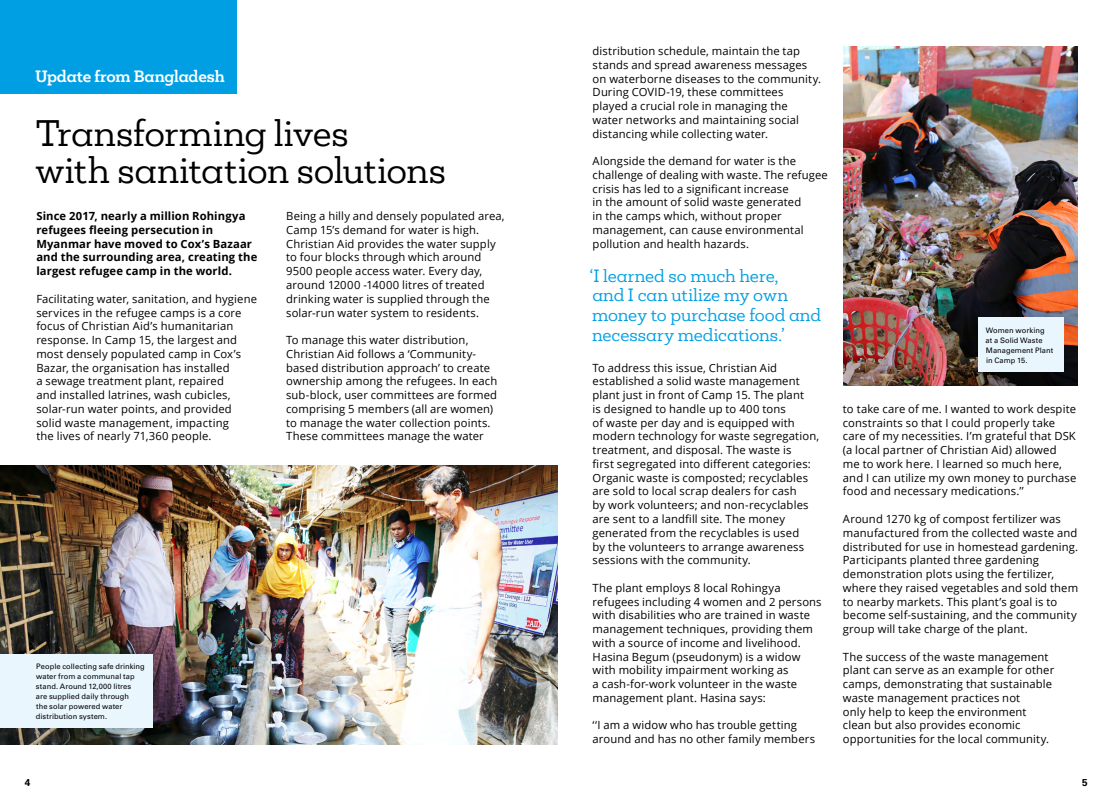
<style>
.page{position:relative;width:1113px;height:798px;background:#fff}
.page>*{position:absolute;margin:0;border:0;box-sizing:border-box;transform-origin:0 0}
.Headline{font:33.75px/37.5px "Mokoko";letter-spacing:-.01em;color:#000}
.Headline-2{font:16.25px/19.5px "Mokoko";color:#009fe3}
._09_country_header-1{font:700 15px "Mokoko";letter-spacing:-.015em;color:#fff}
._06_body_regular_9-1{font:11.25px/13.8px "Open Sans";letter-spacing:.01em;color:#000}
._06_body_regular_9-1-2{font:700 11.25px/13.8px "Open Sans";letter-spacing:.01em;color:#000}
.t1{font:700 10px "Univers CA";color:#000}
._12_Photo_caption_6{font:7.5px/10px "Univers CA";letter-spacing:.005em;color:#000}
</style>
<div class="page">
<div style="left:0;top:0;width:237px;height:93px;background:#009fe3"></div>
<img style="left:0;top:465px;width:557px;height:279px">
<div style="left:0;top:654px;width:152px;height:73px;background:#eaf6fe"></div>
<img style="left:843px;top:46px;width:234px;height:339px">
<div style="left:979px;top:317px;width:85px;height:54px;background:#eaf6fe"></div>
<p class="_09_country_header-1" style="left:35px;top:67px;width:191px">Update from Bangladesh</p>
<p class="Headline" style="left:35px;top:114px;width:412px">Transforming lives<br>with sanitation solutions</p>
<p class="_06_body_regular_9-1-2" style="left:36px;top:209px;width:222px">Since 2017, nearly a million Rohingya refugees fleeing persecution in Myanmar have moved to Cox’s Bazaar and the surrounding area, creating the largest refugee camp in the world.</p>
<p class="_06_body_regular_9-1" style="left:36px;top:291px;width:222px">Facilitating water, sanitation, and hygiene services in the refugee camps is a core focus of Christian Aid’s humanitarian response. In Camp 15, the largest and most densely populated camp in Cox’s Bazar, the organisation has installed<br>a sewage treatment plant, repaired<br>and installed latrines, wash cubicles, solar-run water points, and provided solid waste management, impacting<br>the lives of nearly 71,360 people.</p>
<p class="_06_body_regular_9-1" style="left:286px;top:209px;width:220px">Being a hilly and densely populated area, Camp 15’s demand for water is high.<br>Christian Aid provides the water supply to four blocks through which around 9500 people access water. Every day, around 12000 -14000 litres of treated drinking water is supplied through the solar-run water system to residents.</p>
<p class="_06_body_regular_9-1" style="left:286px;top:333px;width:213px">To manage this water distribution, Christian Aid follows a ‘Community&shy;based distribution approach’ to create ownership among the refugees. In each sub-block, user committees are formed comprising 5 members (all are women) to manage the water collection points.<br>These committees manage the water</p>
<p class="_12_Photo_caption_6" style="left:36px;top:661px;width:110px">People collecting safe drinking water from a communal tap stand. Around 12,000 litres<br>are supplied daily through<br>the solar powered water distribution system.</p>
<p class="_06_body_regular_9-1" style="left:592px;top:44px;width:230px">distribution schedule, maintain the tap stands and spread awareness messages on waterborne diseases to the community.<br>During COVID-19, these committees played a crucial role in managing the<br>water networks and maintaining social distancing while collecting water.</p>
<p class="_06_body_regular_9-1" style="left:592px;top:154px;width:237px">Alongside the demand for water is the challenge of dealing with waste. The refugee crisis has led to a significant increase<br>in the amount of solid waste generated<br>in the camps which, without proper management, can cause environmental pollution and health hazards.</p>
<p class="Headline-2" style="left:590px;top:266px;width:233px">‘I learned so much here,<br>and I can utilize my own money to purchase food and necessary medications.’</p>
<p class="_06_body_regular_9-1" style="left:592px;top:360px;width:228px">To address this issue, Christian Aid established a solid waste management plant just in front of Camp 15. The plant<br>is designed to handle up to 400 tons<br>of waste per day and is equipped with modern technology for waste segregation, treatment, and disposal. The waste is<br>first segregated into different categories:<br>Organic waste is composted; recyclables are sold to local scrap dealers for cash<br>by work volunteers; and non-recyclables are sent to a landfill site. The money generated from the recyclables is used<br>by the volunteers to arrange awareness sessions with the community.</p>
<p class="_06_body_regular_9-1" style="left:592px;top:580px;width:230px">The plant employs 8 local Rohingya refugees including 4 women and 2 persons with disabilities who are trained in waste management techniques, providing them with a source of income and livelihood.<br>Hasina Begum (pseudonym) is a widow with mobility impairment working as<br>a cash-for-work volunteer in the waste management plant. Hasina says:</p>
<p class="_06_body_regular_9-1" style="left:592px;top:718px;width:224px">‘‘I am a widow who has trouble getting around and has no other family members</p>
<p class="_12_Photo_caption_6" style="left:985px;top:325px;width:69px">Women working<br>at a Solid Waste<br>Management Plant in Camp 15.</p>
<p class="_06_body_regular_9-1" style="left:843px;top:401px;width:235px">to take care of me. I wanted to work despite constraints so that I could properly take care of my necessities. I’m grateful that DSK (a local partner of Christian Aid) allowed<br>me to work here. I learned so much here, and I can utilize my own money to purchase food and necessary medications.’’</p>
<p class="_06_body_regular_9-1" style="left:843px;top:511px;width:237px">Around 1270 kg of compost fertilizer was manufactured from the collected waste and distributed for use in homestead gardening.<br>Participants planted three gardening demonstration plots using the fertilizer, where they raised vegetables and sold them to nearby markets. This plant’s goal is to become self-sustaining, and the community group will take charge of the plant.</p>
<p class="_06_body_regular_9-1" style="left:843px;top:649px;width:213px">The success of the waste management plant can serve as an example for other camps, demonstrating that sustainable waste management practices not<br>only help to keep the environment clean but also provides economic opportunities for the local community.</p>
<p class="t1" style="left:25px;top:776px;width:7px">4</p>
<p class="t1" style="left:1082px;top:776px;width:7px">5</p>
</div>
